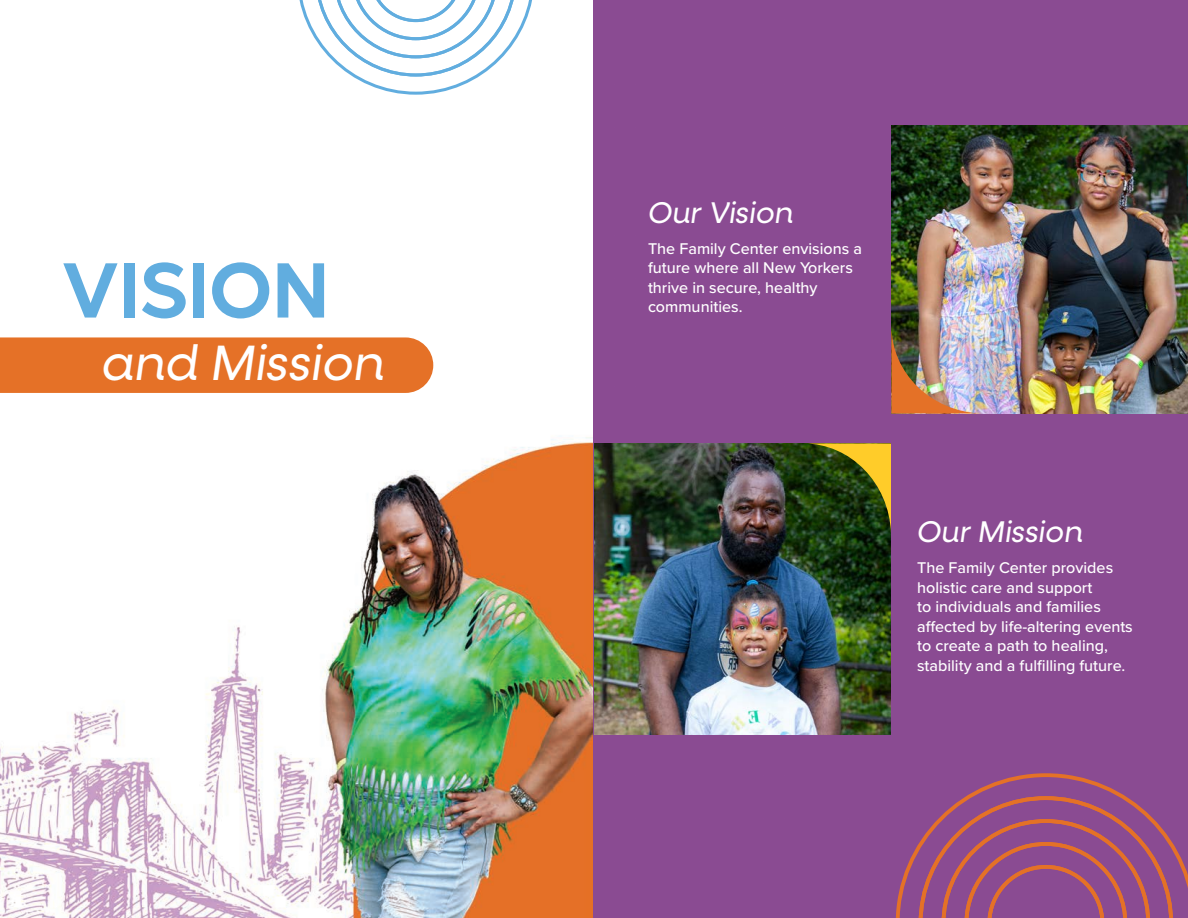
<style>
.page{position:relative;width:1188px;height:918px;background:#fff}
.page>*{position:absolute;margin:0;border:0;box-sizing:border-box;transform-origin:0 0}
.t1{font:600 78.6px "Lufga";color:#61addf}
.t2{font:italic 49.8px "Neulis Alt";color:#fff}
.t3{font:italic 30px "Neulis Alt";color:#fff}
.t4{font:500 16.2px/19.5px "Proxima Nova";color:#fff}
</style>
<div class="page">
<img style="left:0;top:0;width:1188px;height:918px">
<div style="left:0;top:337px;width:433px;height:56px;background:#e57127"></div>
<img style="left:891px;top:126px;width:297px;height:287px">
<img style="left:594px;top:443px;width:297px;height:292px">
<svg style="left:804px;top:443px;width:87px;height:90px;background:#4d5a14"></svg>
<img style="left:891px;top:326px;width:90px;height:87px">
<svg style="left:297px;top:0;width:238px;height:95px"></svg>
<svg style="left:896px;top:773px;width:292px;height:145px;background:#975082"></svg>
<p class="t1" style="left:63px;top:244px;width:269px">VISION</p>
<p class="t2" style="left:102px;top:335px;width:284px">and Mission</p>
<p class="t3" style="left:648px;top:195px;width:147px">Our Vision</p>
<p class="t4" style="left:648px;top:238px;width:216px">The Family Center envisions a future where all New Yorkers thrive in secure, healthy communities.</p>
<p class="t3" style="left:917px;top:515px;width:167px">Our Mission</p>
<p class="t4" style="left:917px;top:558px;width:217px">The Family Center provides holistic care and support<br>to individuals and families affected by life-altering events to create a path to healing, stability and a fulfilling future.</p>
</div>
